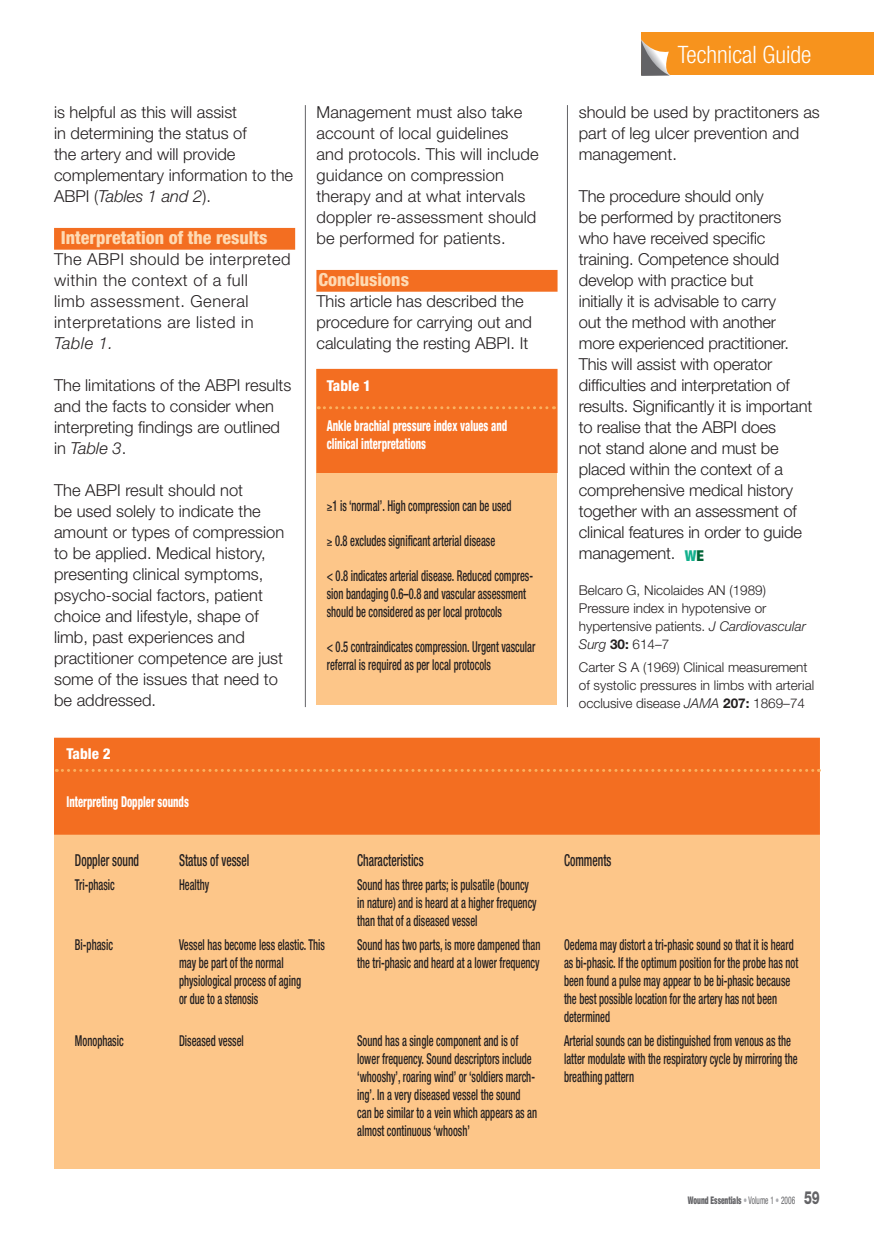
<style>
.page{position:relative;width:874px;height:1244px;background:#fff}
.page>*{position:absolute;margin:0;border:0;box-sizing:border-box;transform-origin:0 0}
.t1{font:300 condensed 24px "Helvetica Neue";color:#fff}
.t2{font:800 condensed 18px "Helvetica Neue";color:#fedab3}
.t3{font:300 16.5px/21px "Helvetica Neue";color:#231f20}
.t4{font:300 16.5px/21px "Helvetica Neue";letter-spacing:.03em;color:#231f20}
.t5{font:500 condensed 16.5px "Helvetica Neue";color:#231f20;scale:.7 1}
.t6{font:italic 300 16.5px "Helvetica Neue";letter-spacing:.03em;color:#231f20}
.t7{font:500 condensed 15px/18px "Helvetica Neue";color:#231f20;scale:.7 1}
.t8{font:800 condensed 15px/18px "Helvetica Neue";color:#fff;scale:.7 1}
.t9{font:800 condensed 15px "Helvetica Neue";color:#fff}
.t10{font:900 condensed 15px "Helvetica Neue";color:#12b08d}
.t11{font:300 13.5px/18px "Helvetica Neue";color:#231f20}
.t12{font:900 condensed 10.5px "Helvetica Neue";color:#636366;scale:.7 1}
.s1{font-style:italic}
.s2{font-weight:700}
.s3{color:#006436}
.s4{font-weight:400;color:#adaeb2}
.s5{font-weight:400}
.s6{font-weight:800;font-stretch:normal;font-size:18px}
</style>
<div class="page">
<div style="left:54px;top:228px;width:241px;height:22px;background:#f36e21"></div>
<div style="left:316px;top:270px;width:241px;height:22px;background:#f36e21"></div>
<div style="left:317px;top:370px;width:240px;height:335px;background:#fdc689"></div>
<div style="left:317px;top:369px;width:239px;height:103px;background:#f36e21"></div>
<div style="left:316px;top:369px;width:241px;height:104px;border:2px solid #f36e21"></div>
<svg style="left:318px;top:406px;width:236px;height:3px"></svg>
<div style="left:55px;top:738px;width:764px;height:430px;background:#fdc689"></div>
<div style="left:55px;top:738px;width:764px;height:96px;background:#f36e21"></div>
<div style="left:54px;top:737px;width:765px;height:97px;border:2px solid #f36e21"></div>
<svg style="left:56px;top:769px;width:763px;height:3px"></svg>
<div style="left:641px;top:33px;width:232px;height:42px;background:#f7931d"></div>
<svg style="left:641px;top:39px;width:29px;height:36px"></svg>
<hr style="left:305px;top:105px;width:1px;height:602px;background:#636366">
<hr style="left:567px;top:105px;width:1px;height:602px;background:#636366">
<p class="t3" style="left:54px;top:101px;width:240px">is helpful as this will assist<br>in determining the status of<br>the artery and will provide complementary information to the<br>ABPI (<span class="s1">Tables 1 and 2</span>).</p>
<p class="t2" style="left:61px;top:226px;width:208px">Interpretation of the results</p>
<p class="t4" style="left:54px;top:248px;width:238px">The ABPI should be interpreted within the context of a full<br>limb assessment. General interpretations are listed in</p>
<p class="t6" style="left:54px;top:333px;width:61px">Table 1.</p>
<p class="t3" style="left:54px;top:374px;width:239px">The limitations of the ABPI results and the facts to consider when interpreting findings are outlined in <span class="s1">Table 3</span>.</p>
<p class="t3" style="left:54px;top:479px;width:232px">The ABPI result should not<br>be used solely to indicate the amount or types of compression to be applied. Medical history, presenting clinical symptoms, psycho-social factors, patient choice and lifestyle, shape of limb, past experiences and practitioner competence are just some of the issues that need to be addressed.</p>
<p class="t9" style="left:66px;top:743px;width:46px">Table 2</p>
<p class="t8" style="left:66px;top:792px;width:176px">Interpreting Doppler sounds</p>
<p class="t3" style="left:316px;top:101px;width:224px">Management must also take account of local guidelines and protocols. This will include guidance on compression therapy and at what intervals doppler re-assessment should be performed for patients.</p>
<p class="t2" style="left:318px;top:268px;width:92px">Conclusions</p>
<p class="t3" style="left:316px;top:290px;width:217px">This article has described the procedure for carrying out and calculating the resting ABPI. It</p>
<p class="t9" style="left:327px;top:376px;width:46px">Table 1</p>
<p class="t8" style="left:327px;top:416px;width:259px">Ankle brachial pressure index values and clinical interpretations</p>
<p class="t7" style="left:327px;top:496px;width:265px">≥1 is ‘normal’. High compression can be used</p>
<p class="t7" style="left:327px;top:531px;width:242px">≥ 0.8 excludes significant arterial disease</p>
<p class="t7" style="left:327px;top:566px;width:296px">&lt; 0.8 indicates arterial disease. Reduced compres&shy;sion bandaging 0.6–0.8 and vascular assessment should be considered as per local protocols</p>
<p class="t7" style="left:327px;top:637px;width:299px">&lt; 0.5 contraindicates compression. Urgent vascular referral is required as per local protocols</p>
<h1 class="t1" style="left:677px;top:41px;width:135px">Technical Guide</h1>
<p class="t3" style="left:578px;top:101px;width:242px">should be used by practitoners as part of leg ulcer prevention and management.</p>
<p class="t3" style="left:578px;top:185px;width:235px">The procedure should only<br>be performed by practitoners who have received specific training. Competence should develop with practice but<br>initially it is advisable to carry<br>out the method with another more experienced practitioner.<br>This will assist with operator difficulties and interpretation of results. Significantly it is important to realise that the ABPI does<br>not stand alone and must be placed within the context of a comprehensive medical history together with an assessment of clinical features in order to guide management.</p>
<p class="t11" style="left:578px;top:581px;width:229px">Belcaro G, Nicolaides AN (1989)<br>Pressure index in hypotensive or hypertensive patients. <span class="s1">J Cardiovascular<br>Surg</span> <span class="s2">30:</span> 614–7</p>
<p class="t11" style="left:578px;top:657px;width:237px">Carter S A (1969) Clinical measurement of systolic pressures in limbs with arterial occlusive disease <span class="s1">JAMA</span> <span class="s2">207:</span> 1869–74</p>
<p class="t10" style="left:684px;top:546px;width:21px">W<span class="s3">E</span></p>
<p class="t5" style="left:75px;top:850px;width:93px">Doppler sound</p>
<p class="t5" style="left:179px;top:850px;width:102px">Status of vessel</p>
<p class="t5" style="left:357px;top:850px;width:96px">Characteristics</p>
<p class="t5" style="left:564px;top:850px;width:69px">Comments</p>
<p class="t7" style="left:75px;top:875px;width:58px">Tri-phasic</p>
<p class="t7" style="left:179px;top:875px;width:45px">Healthy</p>
<p class="t7" style="left:357px;top:875px;width:258px">Sound has three parts; is pulsatile (bouncy in nature) and is heard at a higher frequency than that of a diseased vessel</p>
<p class="t7" style="left:75px;top:935px;width:56px">Bi-phasic</p>
<p class="t7" style="left:179px;top:935px;width:210px">Vessel has become less elastic. This may be part of the normal physiological process of aging<br>or due to a stenosis</p>
<p class="t7" style="left:357px;top:935px;width:263px">Sound has two parts, is more dampened than the tri-phasic and heard at a lower frequency</p>
<p class="t7" style="left:564px;top:935px;width:336px">Oedema may distort a tri-phasic sound so that it is heard as bi-phasic. If the optimum position for the probe has not been found a pulse may appear to be bi-phasic because the best possible location for the artery has not been determined</p>
<p class="t7" style="left:75px;top:1031px;width:71px">Monophasic</p>
<p class="t7" style="left:179px;top:1031px;width:94px">Diseased vessel</p>
<p class="t7" style="left:357px;top:1031px;width:258px">Sound has a single component and is of lower frequency. Sound descriptors include ‘whooshy’, roaring wind’ or ‘soldiers march&shy;ing’. In a very diseased vessel the sound can be similar to a vein which appears as an almost continuous ‘whoosh’</p>
<p class="t7" style="left:564px;top:1031px;width:335px">Arterial sounds can be distinguished from venous as the latter modulate with the respiratory cycle by mirroring the breathing pattern</p>
<p class="t12" style="left:687px;top:1193px;width:190px">Wound Essentials <span class="s4">•</span> <span class="s5">Volume 1</span> <span class="s4">•</span> <span class="s5">2006</span> <span class="s6">59</span></p>
</div>
